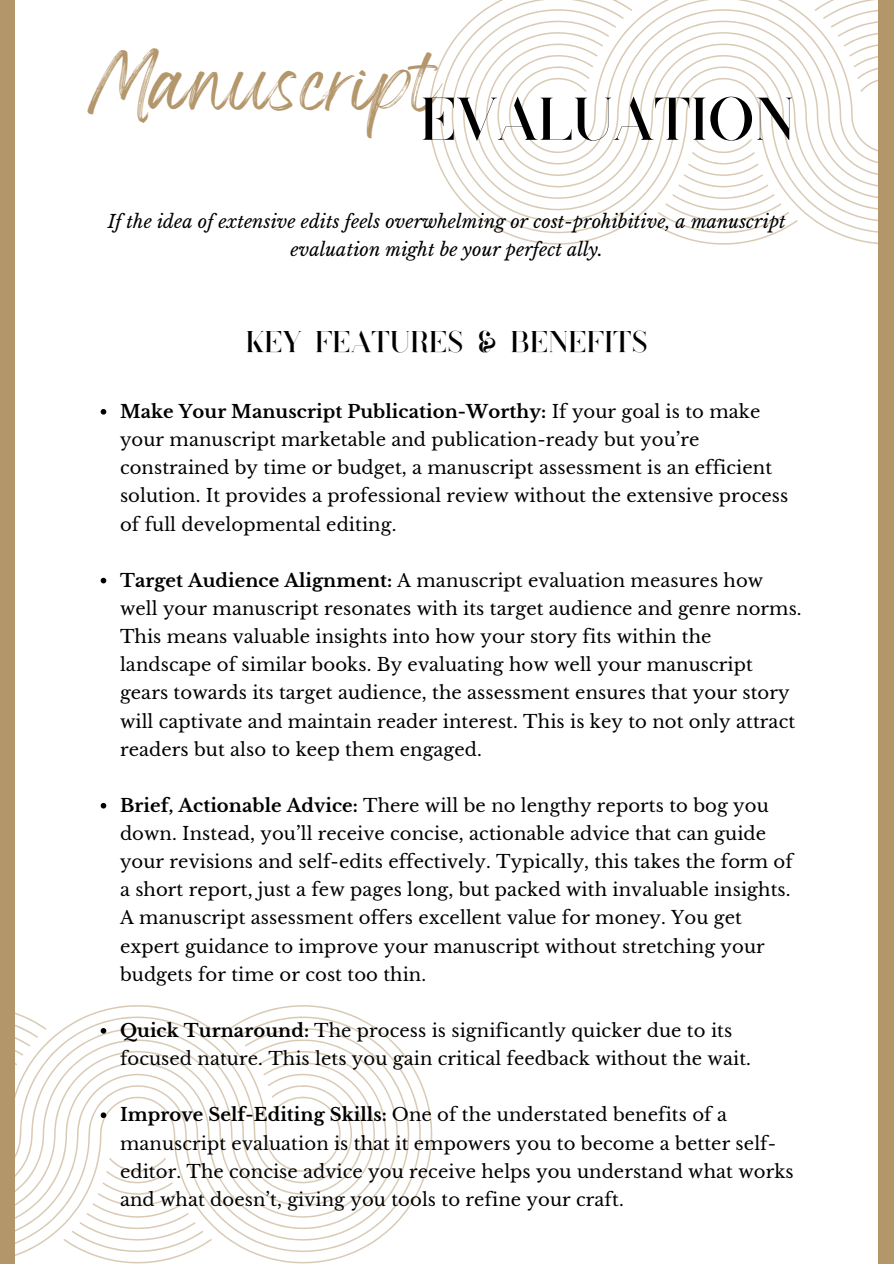
<style>
.page{position:relative;width:894px;height:1264px;background:#fff}
.page>*{position:absolute;margin:0;border:0;box-sizing:border-box;transform-origin:0 0}
.t1{font:60px "Coterie";color:#000}
.t2{font:45px "Wonderful Branding";color:#b4966b}
.t3{font:30px "Coterie";letter-spacing:.005em;color:#000}
.t4{font:18px/28.2px "Libre Baskerville";letter-spacing:.005em;color:#000}
.t5{font:italic 18px/28.2px "Libre Baskerville";letter-spacing:.005em;color:#000;text-align:center}
.s1{font-weight:700}
</style>
<div class="page">
<svg style="left:428px;top:63px;width:449px;height:182px"></svg>
<svg style="left:648px;top:233px;width:149px;height:12px"></svg>
<svg style="left:440px;top:0;width:437px;height:233px"></svg>
<svg style="left:15px;top:1005px;width:417px;height:258px"></svg>
<svg style="left:63px;top:1251px;width:149px;height:12px"></svg>
<svg style="left:15px;top:1016px;width:405px;height:235px"></svg>
<svg style="left:101px;top:409px;width:5px;height:5px"></svg>
<svg style="left:101px;top:578px;width:5px;height:5px"></svg>
<svg style="left:101px;top:803px;width:5px;height:5px"></svg>
<svg style="left:101px;top:1028px;width:5px;height:5px"></svg>
<svg style="left:101px;top:1112px;width:5px;height:6px"></svg>
<div style="left:0;top:0;width:15px;height:1263px;background:#b4966b"></div>
<div style="left:877px;top:0;width:16px;height:1263px;background:#b4966b"></div>
<p class="t2" style="left:87px;top:73px;width:355px">Manuscript</p>
<p class="t1" style="left:420px;top:93px;width:376px">EVALUATION</p>
<p class="t5" style="left:108px;top:207px;width:679px">If the idea of extensive edits feels overwhelming or cost-prohibitive, a manuscript evaluation might be your perfect ally.</p>
<h2 class="t3" style="left:246px;top:328px;width:403px">KEY FEATURES &amp; BENEFITS</h2>
<h1 class="t4" style="left:120px;top:397px;width:669px"><span class="s1">Make Your Manuscript Publication-Worthy:</span> If your goal is to make your manuscript marketable and publication-ready but you’re constrained by time or budget, a manuscript assessment is an efficient solution. It provides a professional review without the extensive process of full developmental editing.</h1>
<p class="t4" style="left:120px;top:566px;width:683px"><span class="s1">Target Audience Alignment:</span> A manuscript evaluation measures how well your manuscript resonates with its target audience and genre norms.<br>This means valuable insights into how your story fits within the landscape of similar books. By evaluating how well your manuscript gears towards its target audience, the assessment ensures that your story will captivate and maintain reader interest. This is key to not only attract readers but also to keep them engaged.</p>
<h3 class="t4" style="left:120px;top:791px;width:674px"><span class="s1">Brief, Actionable Advice:</span> There will be no lengthy reports to bog you down. Instead, you’ll receive concise, actionable advice that can guide your revisions and self-edits effectively. Typically, this takes the form of a short report, just a few pages long, but packed with invaluable insights.<br>A manuscript assessment offers excellent value for money. You get expert guidance to improve your manuscript without stretching your budgets for time or cost too thin.</h3>
<p class="t4" style="left:120px;top:1016px;width:632px"><span class="s1">Quick Turnaround:</span> The process is significantly quicker due to its focused nature. This lets you gain critical feedback without the wait.</p>
<p class="t4" style="left:120px;top:1100px;width:675px"><span class="s1">Improve Self-Editing Skills:</span> One of the understated benefits of a manuscript evaluation is that it empowers you to become a better self&shy;editor. The concise advice you receive helps you understand what works and what doesn’t, giving you tools to refine your craft.</p>
</div>
